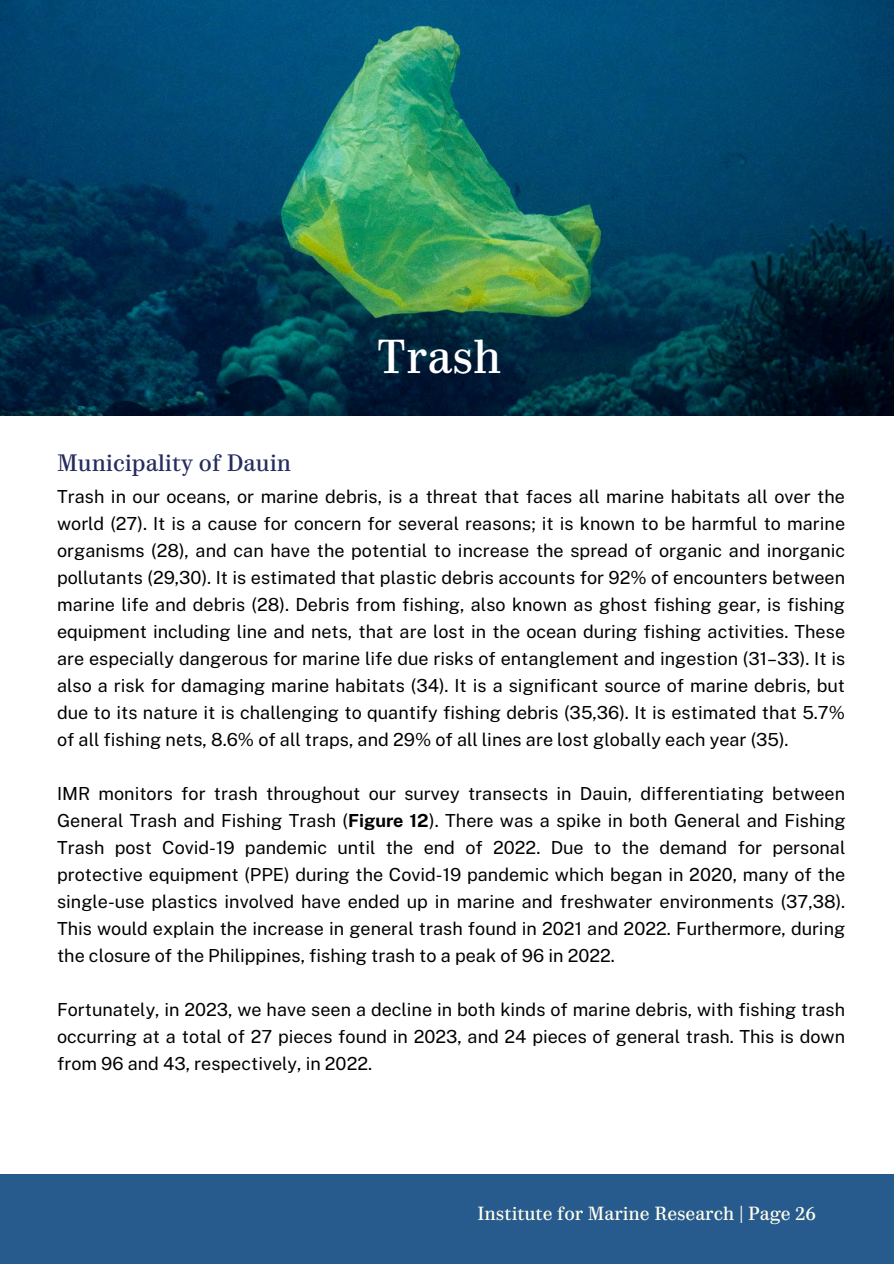
<style>
.page{position:relative;width:894px;height:1264px;background:#fff}
.page>*{position:absolute;margin:0;border:0;box-sizing:border-box;transform-origin:0 0}
.t1{font:45px "Parmigiano Piccolo HL";color:#fff}
.t2{font:22.5px "Parmigiano Piccolo HL";color:#252d5e}
.t3{font:18px/27px "Public Sans";color:#000001;text-align:justify}
.t4{font:18px "Parmigiano Piccolo HL";color:#ffffef}
.s1{font-weight:700}
</style>
<div class="page">
<img style="left:0;top:0;width:893px;height:415px">
<div style="left:0;top:1174px;width:893px;height:89px;background:#275a8d"></div>
<p class="t1" style="left:377px;top:328px;width:126px">Trash</p>
<h1 class="t2" style="left:57px;top:449px;width:235px">Municipality of Dauin</h1>
<h2 class="t3" style="left:57px;top:482px;width:789px">Trash in our oceans, or marine debris, is a threat that faces all marine habitats all over the world (27). It is a cause for concern for several reasons; it is known to be harmful to marine organisms (28), and can have the potential to increase the spread of organic and inorganic pollutants (29,30). It is estimated that plastic debris accounts for 92% of encounters between marine life and debris (28). Debris from fishing, also known as ghost fishing gear, is fishing equipment including line and nets, that are lost in the ocean during fishing activities. These are especially dangerous for marine life due risks of entanglement and ingestion (31–33). It is also a risk for damaging marine habitats (34). It is a significant source of marine debris, but due to its nature it is challenging to quantify fishing debris (35,36). It is estimated that 5.7% of all fishing nets, 8.6% of all traps, and 29% of all lines are lost globally each year (35).</h2>
<p class="t3" style="left:57px;top:779px;width:789px">IMR monitors for trash throughout our survey transects in Dauin, differentiating between General Trash and Fishing Trash (<span class="s1">Figure 12</span>). There was a spike in both General and Fishing Trash post Covid-19 pandemic until the end of 2022. Due to the demand for personal protective equipment (PPE) during the Covid-19 pandemic which began in 2020, many of the single-use plastics involved have ended up in marine and freshwater environments (37,38).<br>This would explain the increase in general trash found in 2021 and 2022. Furthermore, during the closure of the Philippines, fishing trash to a peak of 96 in 2022.</p>
<p class="t3" style="left:57px;top:995px;width:789px">Fortunately, in 2023, we have seen a decline in both kinds of marine debris, with fishing trash occurring at a total of 27 pieces found in 2023, and 24 pieces of general trash. This is down from 96 and 43, respectively, in 2022.</p>
<p class="t4" style="left:477px;top:1202px;width:340px">Institute for Marine Research | Page 26</p>
</div>
